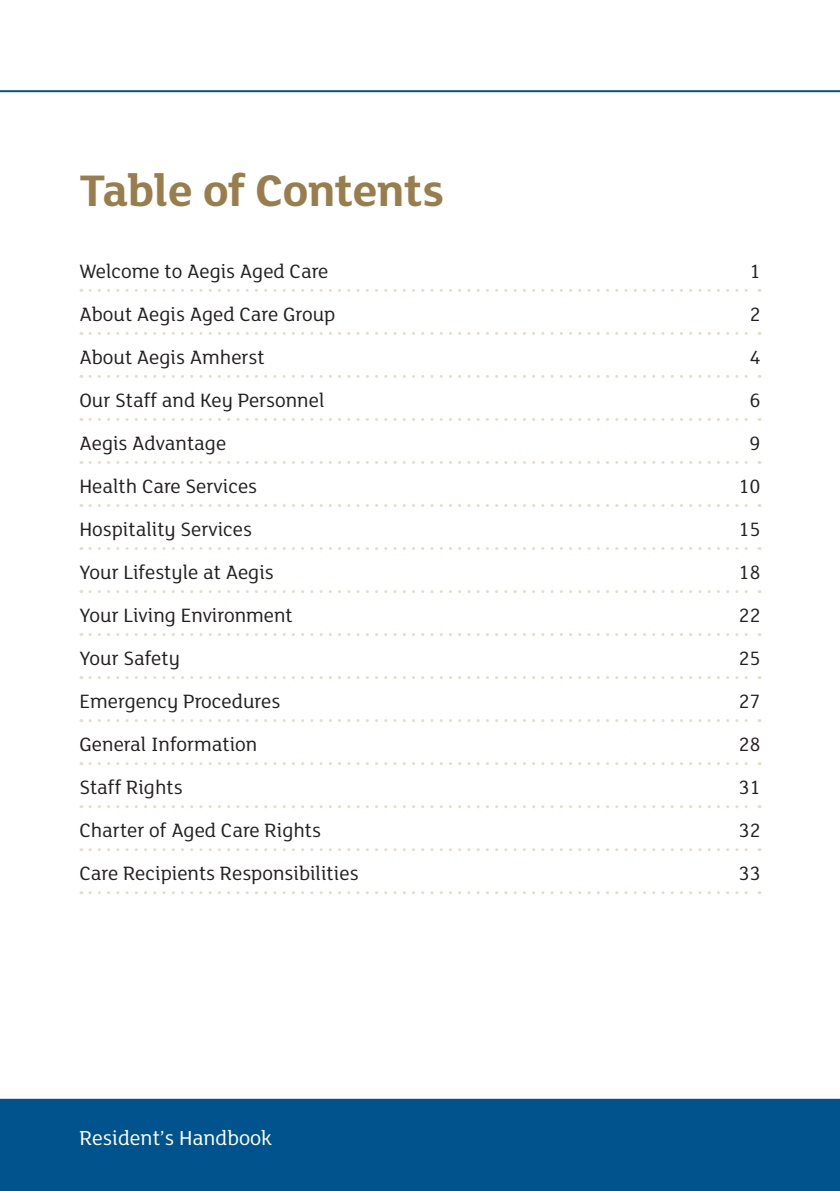
<style>
.page{position:relative;width:840px;height:1191px;background:#fff}
.page>*{position:absolute;margin:0;border:0;box-sizing:border-box;transform-origin:0 0}
.Heads{font:700 48px "FS Lola";letter-spacing:-.01em;color:#997e4d}
.t1{font:22px "FS Lola";color:#fff}
.Body{font:21px "FS Lola";color:#231f20}
</style>
<div class="page">
<div style="left:0;top:1099px;width:839px;height:92px;background:#00538d"></div>
<hr style="left:0;top:90px;width:839px;height:2px;background:#00538d">
<hr style="left:0;top:1098px;width:839px;height:2px;background:#00538d">
<svg style="left:90px;top:289px;width:669px;height:3px"></svg>
<svg style="left:90px;top:332px;width:669px;height:3px"></svg>
<svg style="left:90px;top:375px;width:669px;height:3px"></svg>
<svg style="left:90px;top:418px;width:669px;height:3px"></svg>
<svg style="left:90px;top:461px;width:669px;height:3px"></svg>
<svg style="left:90px;top:504px;width:669px;height:3px"></svg>
<svg style="left:90px;top:547px;width:669px;height:3px"></svg>
<svg style="left:90px;top:590px;width:669px;height:3px"></svg>
<svg style="left:90px;top:633px;width:669px;height:3px"></svg>
<svg style="left:90px;top:676px;width:669px;height:3px"></svg>
<svg style="left:90px;top:719px;width:669px;height:3px"></svg>
<svg style="left:90px;top:762px;width:669px;height:3px"></svg>
<svg style="left:90px;top:805px;width:669px;height:3px"></svg>
<svg style="left:90px;top:848px;width:669px;height:3px"></svg>
<svg style="left:90px;top:891px;width:669px;height:3px"></svg>
<p class="Heads" style="left:79px;top:157px;width:366px">Table of Contents</p>
<p class="Body" style="left:79px;top:257px;width:250px">Welcome to Aegis Aged Care</p>
<p class="Body" style="left:749px;top:257px;width:13px">1</p>
<p class="Body" style="left:79px;top:300px;width:257px">About Aegis Aged Care Group</p>
<p class="Body" style="left:749px;top:300px;width:13px">2</p>
<p class="Body" style="left:79px;top:343px;width:187px">About Aegis Amherst</p>
<p class="Body" style="left:749px;top:343px;width:13px">4</p>
<p class="Body" style="left:79px;top:386px;width:246px">Our Staff and Key Personnel</p>
<p class="Body" style="left:749px;top:386px;width:13px">6</p>
<p class="Body" style="left:79px;top:429px;width:148px">Aegis Advantage</p>
<p class="Body" style="left:749px;top:429px;width:13px">9</p>
<p class="Body" style="left:79px;top:472px;width:179px">Health Care Services</p>
<p class="Body" style="left:738px;top:472px;width:24px">10</p>
<p class="Body" style="left:79px;top:515px;width:174px">Hospitality Services</p>
<p class="Body" style="left:738px;top:515px;width:24px">15</p>
<p class="Body" style="left:79px;top:558px;width:196px">Your Lifestyle at Aegis</p>
<p class="Body" style="left:738px;top:558px;width:24px">18</p>
<p class="Body" style="left:79px;top:601px;width:215px">Your Living Environment</p>
<p class="Body" style="left:738px;top:601px;width:24px">22</p>
<p class="Body" style="left:79px;top:644px;width:102px">Your Safety</p>
<p class="Body" style="left:738px;top:644px;width:24px">25</p>
<p class="Body" style="left:79px;top:687px;width:202px">Emergency Procedures</p>
<p class="Body" style="left:738px;top:687px;width:24px">27</p>
<p class="Body" style="left:79px;top:730px;width:179px">General Information</p>
<p class="Body" style="left:738px;top:730px;width:24px">28</p>
<p class="Body" style="left:79px;top:773px;width:105px">Staff Rights</p>
<p class="Body" style="left:738px;top:773px;width:24px">31</p>
<p class="Body" style="left:79px;top:816px;width:243px">Charter of Aged Care Rights</p>
<p class="Body" style="left:738px;top:816px;width:24px">32</p>
<p class="Body" style="left:79px;top:859px;width:280px">Care Recipients Responsibilities</p>
<p class="Body" style="left:738px;top:859px;width:24px">33</p>
<p class="t1" style="left:79px;top:1123px;width:194px">Resident’s Handbook</p>
</div>
